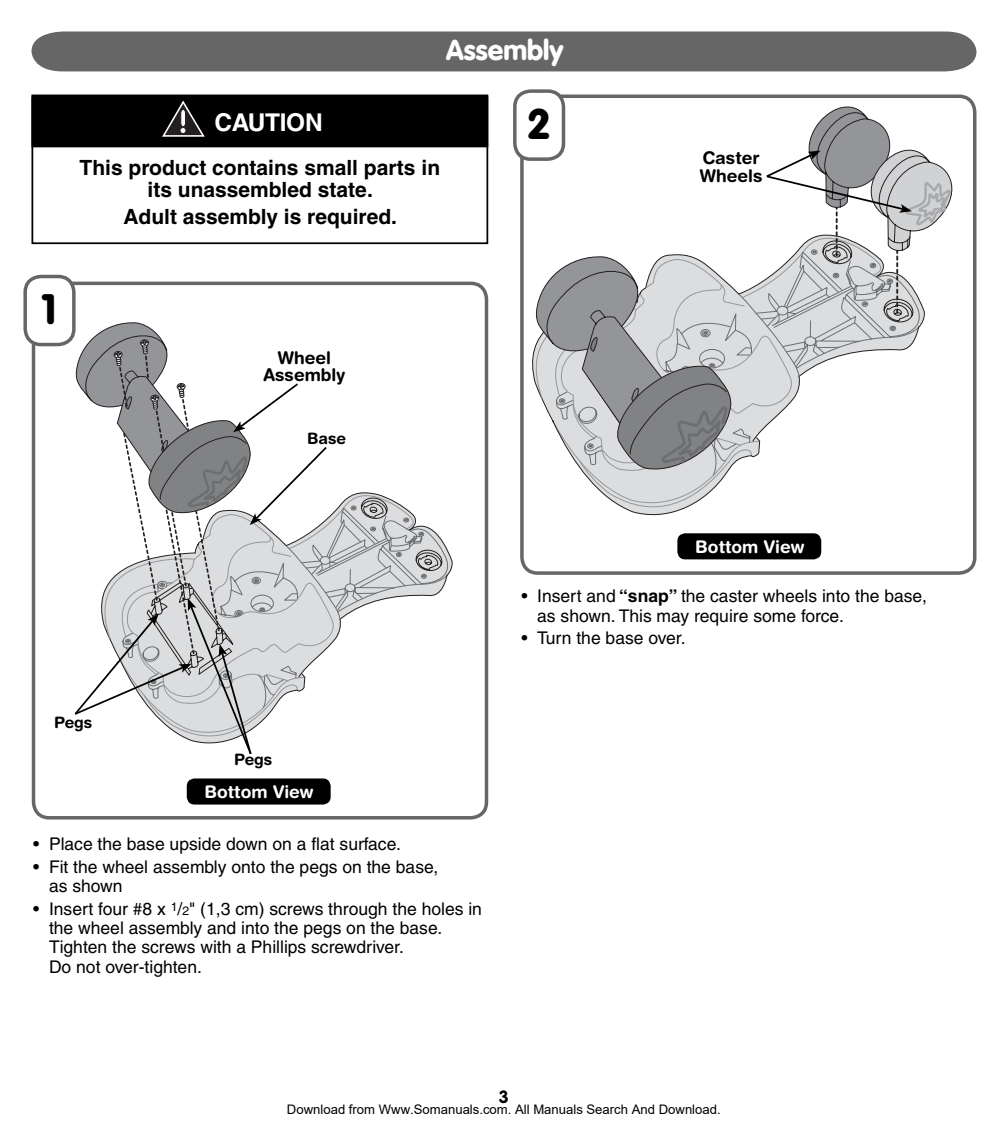
<style>
.page{position:relative;width:1008px;height:1134px;background:#fff}
.page>*{position:absolute;margin:0;border:0;box-sizing:border-box;transform-origin:0 0}
.t1{font:900 42px "VAG Rounded";color:#000}
.t2{font:900 28px "VAG Rounded";color:#fff}
.t3{font:700 24.5px "Helvetica";letter-spacing:-.015em;color:#fff}
.t4{font:700 21px/21.9px "Helvetica";color:#000;text-align:center}
.t5{font:17.5px/19.2px "Helvetica";color:#000}
.t6{font:700 17.5px/17.5px "Helvetica Rounded";color:#000;text-align:center}
.t7{font:700 17.5px "Helvetica Rounded";color:#fff}
.t8{font:700 17.5px "VAG Rounded";color:#000}
.t9{font:700 15.75px "Helvetica Rounded";color:#000}
.t10{font:13.12px "Arial";color:#000}
.s1{font-weight:700}
.s2{font-size:12.25px}
</style>
<div class="page">
<div style="left:32px;top:282px;width:456px;height:538px;border:4px solid #666;border-radius:16px"></div>
<div style="left:520px;top:95px;width:456px;height:480px;border:4px solid #666;border-radius:16px"></div>
<div style="left:25px;top:276px;width:49px;height:69px;background:#fff;border-radius:16px"></div>
<div style="left:23px;top:275px;width:53px;height:71px;border:4px solid #666;border-radius:16px"></div>
<div style="left:515px;top:91px;width:49px;height:68px;background:#fff;border-radius:16px"></div>
<div style="left:513px;top:89px;width:52px;height:72px;border:4px solid #666;border-radius:16px"></div>
<div style="left:32px;top:32px;width:944px;height:39px;background:#666"></div>
<div style="left:32px;top:97px;width:456px;height:147px;border:2px solid #000"></div>
<div style="left:32px;top:95px;width:456px;height:52px;background:#000"></div>
<svg style="left:162px;top:100px;width:43px;height:37px"></svg>
<svg style="left:180px;top:127px;width:6px;height:7px"></svg>
<div style="left:187px;top:778px;width:144px;height:27px;background:#000;border-radius:8px"></div>
<div style="left:677px;top:533px;width:144px;height:26px;background:#000;border-radius:8px"></div>
<svg style="left:533px;top:96px;width:432px;height:420px"></svg>
<svg style="left:73px;top:318px;width:380px;height:436px"></svg>
<h2 class="t2" style="left:446px;top:38px;width:119px">Assembly</h2>
<h3 class="t3" style="left:215px;top:113px;width:110px">CAUTION</h3>
<p class="t4" style="left:80px;top:159px;width:362px">This product contains small parts in its unassembled state.</p>
<p class="t4" style="left:123px;top:208px;width:275px">Adult assembly is required.</p>
<h1 class="t1" style="left:528px;top:107px;width:22px">2</h1>
<h1 class="t1" style="left:42px;top:292px;width:15px">1</h1>
<p class="t6" style="left:264px;top:350px;width:83px">Wheel<br>Assembly</p>
<p class="t9" style="left:307px;top:433px;width:41px">Base</p>
<p class="t6" style="left:700px;top:151px;width:64px;text-align:left">Caster<br>Wheels</p>
<p class="t7" style="left:695px;top:540px;width:111px">Bottom View</p>
<p class="t5" style="left:537px;top:588px;width:391px;text-indent:-16px">• Insert and <span class="s1">“snap”</span> the caster wheels into the base, as shown. This may require some force.</p>
<p class="t5" style="left:522px;top:630px;width:166px">• Turn the base over.</p>
<p class="t9" style="left:54px;top:716px;width:40px">Pegs</p>
<p class="t9" style="left:234px;top:753px;width:40px">Pegs</p>
<p class="t7" style="left:204px;top:786px;width:111px">Bottom View</p>
<p class="t5" style="left:33px;top:836px;width:369px">• Place the base upside down on a flat surface.</p>
<p class="t5" style="left:49px;top:859px;width:391px;text-indent:-16px">• Fit the wheel assembly onto the pegs on the base, as shown</p>
<p class="t5" style="left:49px;top:901px;width:435px;text-indent:-16px">• Insert four #8 x <sup>1</sup>/<span class="s2">2</span>" (1,3 cm) screws through the holes in the wheel assembly and into the pegs on the base.<br>Tighten the screws with a Phillips screwdriver.<br>Do not over-tighten.</p>
<p class="t8" style="left:499px;top:1089px;width:12px">3</p>
<p class="t10" style="left:287px;top:1102px;width:435px">Download from Www.Somanuals.com. All Manuals Search And Download.</p>
</div>
